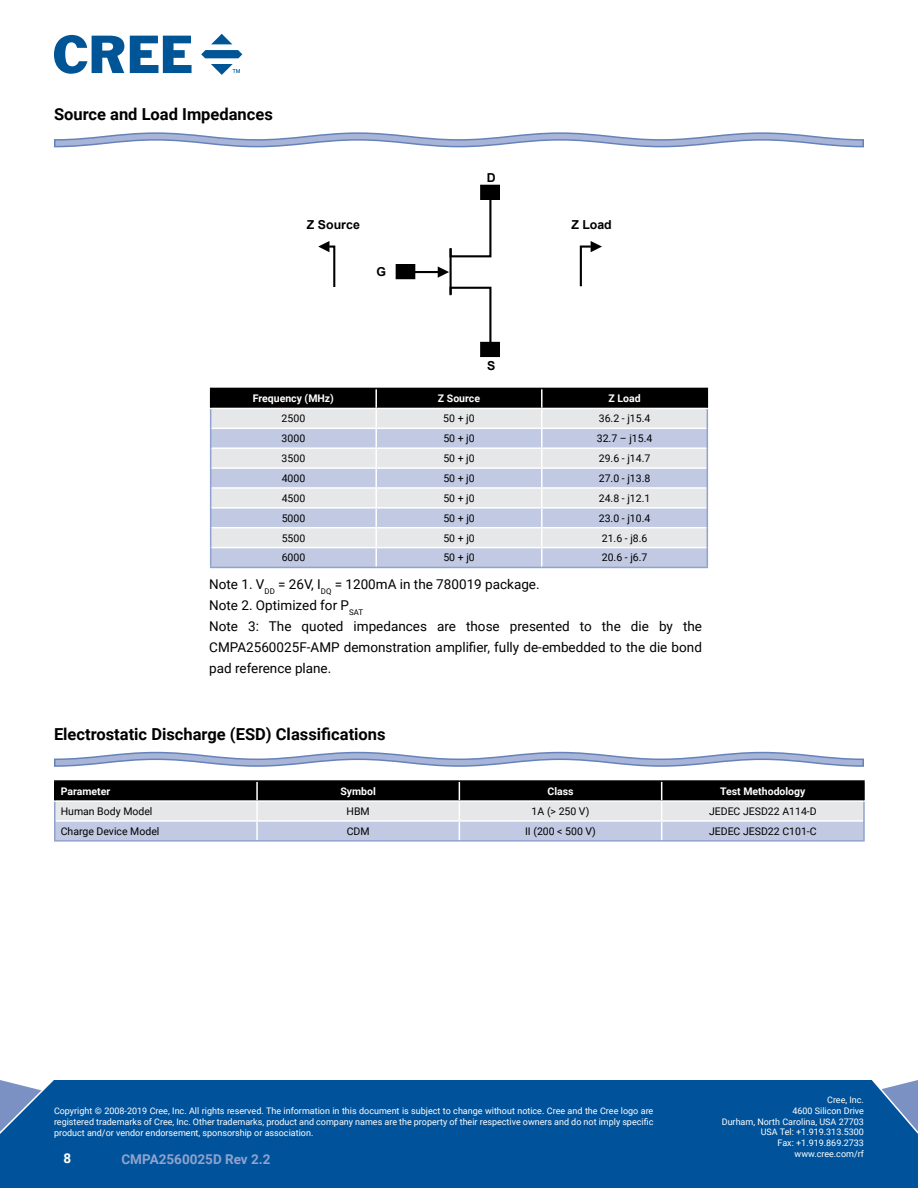
<style>
.page{position:relative;width:918px;height:1188px;background:#fff}
.page>*{position:absolute;margin:0;border:0;box-sizing:border-box;transform-origin:0 0}
.t1{font:700 16.5px "Roboto";color:#000}
.t2{font:13.5px/21px "Roboto";color:#000}
.t3{font:700 13.5px "Roboto";color:#90a2cd}
.t4{font:700 13.5px "Roboto";color:#fff}
.t5{font:700 12.3px "Arial";color:#000}
.t6{font:10.5px "Roboto";color:#000}
.t7{font:700 10.5px "Roboto";color:#fff}
.t8{font:9px/10.8px "Roboto";color:#fff;text-align:right}
</style>
<div class="page">
<div style="left:0;top:1080px;width:918px;height:108px;background:#00539b"></div>
<svg style="left:54px;top:35px;width:70px;height:39px"></svg>
<svg style="left:130px;top:36px;width:62px;height:37px"></svg>
<svg style="left:211px;top:34px;width:21px;height:10px"></svg>
<svg style="left:201px;top:50px;width:41px;height:8px"></svg>
<svg style="left:211px;top:64px;width:29px;height:10px"></svg>
<svg style="left:54px;top:132px;width:810px;height:16px"></svg>
<svg style="left:210px;top:388px;width:498px;height:179px;background:#bec2ce"></svg>
<hr style="left:210px;top:567px;width:166px;height:1px;background:#90a2cd">
<hr style="left:376px;top:567px;width:166px;height:1px;background:#90a2cd">
<hr style="left:542px;top:567px;width:166px;height:1px;background:#90a2cd">
<svg style="left:54px;top:751px;width:810px;height:16px"></svg>
<hr style="left:54px;top:780px;width:203px;height:2px;background:#000">
<hr style="left:257px;top:780px;width:202px;height:2px;background:#000">
<hr style="left:459px;top:780px;width:203px;height:2px;background:#000">
<hr style="left:662px;top:780px;width:203px;height:2px;background:#000">
<svg style="left:54px;top:781px;width:811px;height:59px;background:#90939c"></svg>
<hr style="left:54px;top:840px;width:203px;height:2px;background:#90a2cd">
<hr style="left:257px;top:840px;width:202px;height:2px;background:#90a2cd">
<hr style="left:459px;top:840px;width:203px;height:2px;background:#90a2cd">
<hr style="left:662px;top:840px;width:203px;height:2px;background:#90a2cd">
<div style="left:396px;top:265px;width:19px;height:14px;background:#000"></div>
<div style="left:396px;top:264px;width:19px;height:15px;border:1px solid #000"></div>
<div style="left:481px;top:185px;width:18px;height:14px;background:#000"></div>
<div style="left:480px;top:185px;width:20px;height:15px;border:1px solid #000"></div>
<div style="left:481px;top:342px;width:18px;height:15px;background:#000"></div>
<div style="left:480px;top:342px;width:20px;height:15px;border:1px solid #000"></div>
<svg style="left:318px;top:241px;width:18px;height:46px"></svg>
<svg style="left:579px;top:241px;width:23px;height:46px"></svg>
<hr style="left:415px;top:271px;width:23px;height:2px;background:#000">
<svg style="left:438px;top:197px;width:55px;height:147px"></svg>
<h1 class="t1" style="left:54px;top:103px;width:220px">Source and Load Impedances</h1>
<h3 class="t5" style="left:487px;top:170px;width:10px">D</h3>
<h3 class="t5" style="left:307px;top:217px;width:54px">Z Source</h3>
<h3 class="t5" style="left:571px;top:217px;width:42px">Z Load</h3>
<h3 class="t5" style="left:376px;top:264px;width:11px">G</h3>
<h3 class="t5" style="left:487px;top:357px;width:10px">S</h3>
<p class="t7" style="left:253px;top:391px;width:83px">Frequency (MHz)</p>
<p class="t7" style="left:438px;top:391px;width:44px">Z Source</p>
<p class="t7" style="left:608px;top:391px;width:34px">Z Load</p>
<p class="t6" style="left:282px;top:411px;width:25px">2500</p>
<p class="t6" style="left:443px;top:411px;width:33px">50 + j0</p>
<p class="t6" style="left:599px;top:411px;width:53px">36.2 - j15.4</p>
<p class="t6" style="left:282px;top:431px;width:25px">3000</p>
<p class="t6" style="left:443px;top:431px;width:33px">50 + j0</p>
<p class="t6" style="left:597px;top:431px;width:57px">32.7 – j15.4</p>
<p class="t6" style="left:282px;top:451px;width:25px">3500</p>
<p class="t6" style="left:443px;top:451px;width:33px">50 + j0</p>
<p class="t6" style="left:599px;top:451px;width:53px">29.6 - j14.7</p>
<p class="t6" style="left:282px;top:471px;width:25px">4000</p>
<p class="t6" style="left:443px;top:471px;width:33px">50 + j0</p>
<p class="t6" style="left:599px;top:471px;width:53px">27.0 - j13.8</p>
<p class="t6" style="left:282px;top:491px;width:25px">4500</p>
<p class="t6" style="left:443px;top:491px;width:33px">50 + j0</p>
<p class="t6" style="left:599px;top:491px;width:53px">24.8 - j12.1</p>
<p class="t6" style="left:282px;top:511px;width:25px">5000</p>
<p class="t6" style="left:443px;top:511px;width:33px">50 + j0</p>
<p class="t6" style="left:599px;top:511px;width:53px">23.0 - j10.4</p>
<p class="t6" style="left:282px;top:531px;width:25px">5500</p>
<p class="t6" style="left:443px;top:531px;width:33px">50 + j0</p>
<p class="t6" style="left:602px;top:531px;width:47px">21.6 - j8.6</p>
<p class="t6" style="left:282px;top:550px;width:25px">6000</p>
<p class="t6" style="left:443px;top:550px;width:33px">50 + j0</p>
<p class="t6" style="left:602px;top:550px;width:47px">20.6 - j6.7</p>
<p class="t2" style="left:209px;top:573px;width:494px">Note 1. V<sub>DD</sub> = 26V, I<sub>DQ</sub> = 1200mA in the 780019 package.<br>Note 2. Optimized for P<sub>SAT<br></sub>Note 3: The quoted impedances are those presented to the die by the CMPA2560025F-AMP demonstration amplifier, fully de-embedded to the die bond pad reference plane.</p>
<h1 class="t1" style="left:54px;top:722px;width:333px">Electrostatic Discharge (ESD) Classifications</h1>
<p class="t7" style="left:61px;top:784px;width:51px">Parameter</p>
<p class="t7" style="left:340px;top:784px;width:37px">Symbol</p>
<p class="t7" style="left:547px;top:784px;width:28px">Class</p>
<p class="t7" style="left:720px;top:784px;width:87px">Test Methodology</p>
<p class="t6" style="left:61px;top:804px;width:93px">Human Body Model</p>
<p class="t6" style="left:347px;top:804px;width:25px">HBM</p>
<p class="t6" style="left:532px;top:804px;width:59px">1A (&gt; 250 V)</p>
<p class="t6" style="left:709px;top:804px;width:109px">JEDEC JESD22 A114-D</p>
<p class="t6" style="left:61px;top:824px;width:100px">Charge Device Model</p>
<p class="t6" style="left:347px;top:824px;width:24px">CDM</p>
<p class="t6" style="left:525px;top:824px;width:72px">II (200 &lt; 500 V)</p>
<p class="t6" style="left:709px;top:824px;width:109px">JEDEC JESD22 C101-C</p>
<p class="t8" style="left:54px;top:1105px;width:601px;text-align:justify">Copyright © 2008-2019 Cree, Inc. All rights reserved. The information in this document is subject to change without notice. Cree and the Cree logo are registered trademarks of Cree, Inc. Other trademarks, product and company names are the property of their respective owners and do not imply specific product and/or vendor endorsement, sponsorship or association.</p>
<h2 class="t4" style="left:64px;top:1148px;width:9px">8</h2>
<h2 class="t3" style="left:122px;top:1150px;width:151px">CMPA2560025D Rev 2.2</h2>
<p class="t8" style="left:722px;top:1094px;width:144px">Cree, Inc.<br>4600 Silicon Drive<br>Durham, North Carolina, USA 27703<br>USA Tel: +1.919.313.5300<br>Fax: +1.919.869.2733 www.cree.com/rf</p>
</div>
